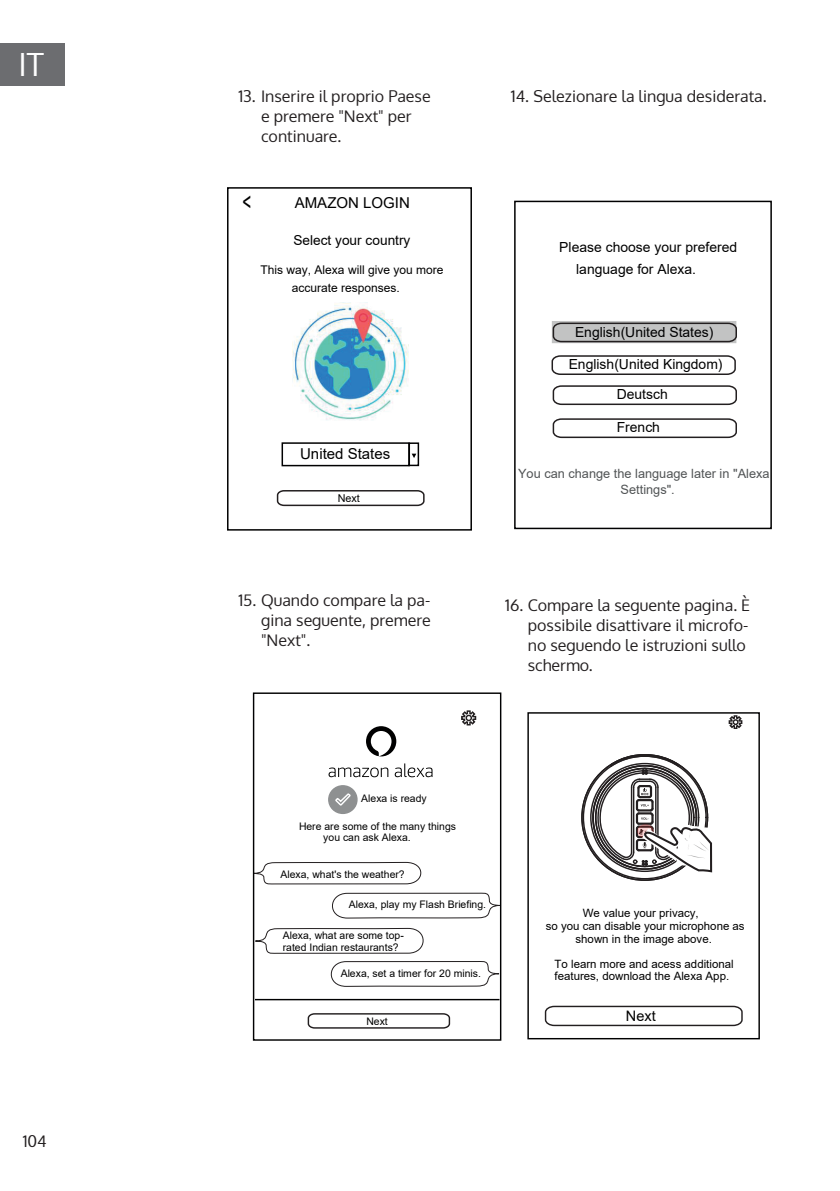
<style>
.page{position:relative;width:840px;height:1191px;background:#fff}
.page>*{position:absolute;margin:0;border:0;box-sizing:border-box;transform-origin:0 0}
.t1{font:32px "Oxygen";color:#fff}
.t2{font:26px "Arial";color:#000001;scale:.58 1}
.t3{font:16px/20px "Oxygen";color:#231f20}
.t4{font:15px "Arial";color:#000001}
.t5{font:14.4px "Arial";color:#000001}
.t6{font:14px "Arial";color:#000001}
.t7{font:13.6px "Arial";color:#000001}
.t8{font:12.8px/16.6px "Arial";color:#515455}
.t9{font:12px "Arial";color:#000001}
.t10{font:11.4px/12.6px "Arial";color:#000001}
.t11{font:10.8px "Arial";color:#000001}
.t12{font:10.4px/11.4px "Arial";color:#000001}
</style>
<div class="page">
<div style="left:0;top:43px;width:65px;height:42px;background:#6c6d70"></div>
<svg style="left:276px;top:490px;width:149px;height:17px"></svg>
<div style="left:227px;top:187px;width:244px;height:343px;border:2px solid #000001"></div>
<div style="left:281px;top:442px;width:128px;height:24px;border:2px solid #000001"></div>
<div style="left:408px;top:442px;width:11px;height:24px;border:2px solid #000001"></div>
<svg style="left:411px;top:453px;width:5px;height:5px"></svg>
<img style="left:292px;top:302px;width:116px;height:118px">
<div style="left:551px;top:321px;width:185px;height:22px;border:2px solid #c2c3c3"></div>
<svg style="left:551px;top:322px;width:186px;height:21px;background:#aaa"></svg>
<svg style="left:551px;top:355px;width:185px;height:20px"></svg>
<svg style="left:552px;top:385px;width:185px;height:21px"></svg>
<div style="left:514px;top:201px;width:257px;height:328px;border:2px solid #000001"></div>
<svg style="left:552px;top:418px;width:185px;height:21px"></svg>
<svg style="left:307px;top:1013px;width:143px;height:16px"></svg>
<svg style="left:252px;top:861px;width:170px;height:23px"></svg>
<svg style="left:255px;top:927px;width:169px;height:27px"></svg>
<svg style="left:332px;top:892px;width:167px;height:27px"></svg>
<svg style="left:330px;top:961px;width:169px;height:26px"></svg>
<svg style="left:366px;top:726px;width:30px;height:30px"></svg>
<svg style="left:328px;top:767px;width:60px;height:10px"></svg>
<svg style="left:394px;top:763px;width:38px;height:14px"></svg>
<svg style="left:328px;top:785px;width:30px;height:29px"></svg>
<svg style="left:461px;top:710px;width:15px;height:16px"></svg>
<div style="left:465px;top:714px;width:7px;height:7px;border:1px solid #231f20;border-radius:50%"></div>
<hr style="left:255px;top:999px;width:244px;height:1px;background:#000001">
<div style="left:253px;top:692px;width:248px;height:348px;border:1px solid #000001"></div>
<div style="left:527px;top:712px;width:232px;height:327px;border:1px solid #000001"></div>
<svg style="left:544px;top:1005px;width:199px;height:22px"></svg>
<svg style="left:728px;top:715px;width:14px;height:14px"></svg>
<svg style="left:590px;top:754px;width:123px;height:119px"></svg>
<h1 class="t1" style="left:18px;top:43px;width:27px">IT</h1>
<p class="t3" style="left:23px;top:1130px;width:26px">104</p>
<p class="t3" style="left:261px;top:86px;width:171px;text-indent:-23px">13. Inserire il proprio Paese e premere "Next" per continuare.</p>
<h2 class="t2" style="left:242px;top:184px;width:17px">&lt;</h2>
<p class="t4" style="left:294px;top:192px;width:117px">AMAZON LOGIN</p>
<p class="t7" style="left:293px;top:231px;width:118px">Select your country</p>
<p class="t9" style="left:260px;top:261px;width:184px">This way, Alexa will give you more</p>
<p class="t9" style="left:291px;top:279px;width:110px">accurate responses.</p>
<p class="t4" style="left:300px;top:443px;width:92px">United States</p>
<p class="t11" style="left:337px;top:491px;width:24px">Next</p>
<p class="t3" style="left:261px;top:590px;width:171px;text-align:justify;text-indent:-23px">15. Quando compare la pa&shy;gina seguente, premere "Next".</p>
<p class="t3" style="left:510px;top:86px;width:257px">14. Selezionare la lingua desiderata.</p>
<p class="t6" style="left:559px;top:238px;width:179px">Please choose your prefered</p>
<p class="t6" style="left:576px;top:260px;width:121px">language for Alexa.</p>
<p class="t6" style="left:574px;top:322px;width:140px">English(United States)</p>
<p class="t6" style="left:568px;top:355px;width:155px">English(United Kingdom)</p>
<p class="t6" style="left:616px;top:385px;width:52px">Deutsch</p>
<p class="t6" style="left:616px;top:418px;width:45px">French</p>
<p class="t8" style="left:620px;top:465px;width:150px;text-indent:-102px">You can change the language later in "Alexa<br>Settings".</p>
<p class="t3" style="left:527px;top:595px;width:224px;text-indent:-23px">16. Compare la seguente pagina. È possibile disattivare il microfo&shy;no seguendo le istruzioni sullo schermo.</p>
<p class="t12" style="left:361px;top:793px;width:67px">Alexa is ready</p>
<p class="t12" style="left:323px;top:820px;width:134px;text-indent:-24px">Here are some of the many things you can ask Alexa.</p>
<p class="t12" style="left:280px;top:868px;width:126px">Alexa, what's the weather?</p>
<p class="t12" style="left:348px;top:898px;width:139px">Alexa, play my Flash Briefing.</p>
<p class="t12" style="left:282px;top:929px;width:122px">Alexa, what are some top&shy;rated Indian restaurants?</p>
<p class="t12" style="left:340px;top:967px;width:142px">Alexa, set a timer for 20 minis.</p>
<p class="t12" style="left:366px;top:1015px;width:23px">Next</p>
<p class="t10" style="left:582px;top:907px;width:117px">We value your privacy,</p>
<p class="t10" style="left:545px;top:919px;width:200px">so you can disable your microphone as</p>
<p class="t10" style="left:575px;top:932px;width:138px">shown in the image above.</p>
<p class="t10" style="left:554px;top:957px;width:180px">To learn more and acess additional features, download the Alexa App.</p>
<p class="t5" style="left:625px;top:1006px;width:31px">Next</p>
</div>
